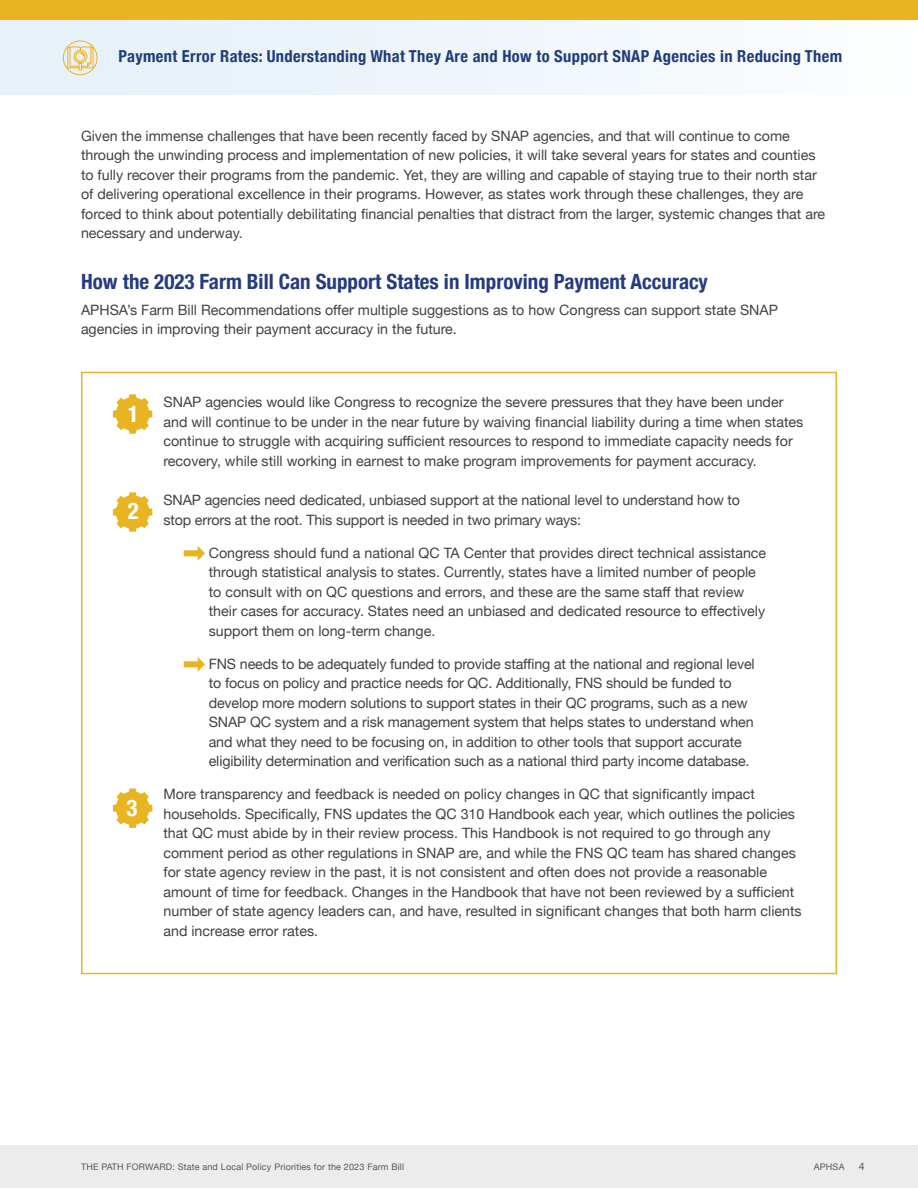
<style>
.page{position:relative;width:918px;height:1188px;background:#fff}
.page>*{position:absolute;margin:0;border:0;box-sizing:border-box;transform-origin:0 0}
.t1{font:700 condensed 23.1px "Helvetica Neue";color:#fff}
.t2{font:700 condensed 21px "Helvetica Neue";color:#253b80}
.t3{font:700 condensed 16.5px "Helvetica Neue";letter-spacing:.02em;color:#1f3d7b}
.t4{font:14.25px/19.5px "Helvetica Neue";color:#414042}
.t5{font:10.5px "Helvetica Neue";color:#54565a}
.t6{font:9px "Helvetica Neue";letter-spacing:.02em;color:#54565a}
</style>
<div class="page">
<svg style="left:184px;top:546px;width:21px;height:15px"></svg>
<svg style="left:184px;top:657px;width:21px;height:15px"></svg>
<svg style="left:113px;top:492px;width:39px;height:40px"></svg>
<svg style="left:113px;top:789px;width:39px;height:39px"></svg>
<svg style="left:113px;top:394px;width:39px;height:40px"></svg>
<div style="left:0;top:19px;width:918px;height:75px;background:linear-gradient(to right,#e4eff7,#fbfdfe)"></div>
<div style="left:0;top:0;width:918px;height:19px;background:#e9b422"></div>
<div style="left:63px;top:40px;width:35px;height:35px;border:1px solid #e9b422;border-radius:50%"></div>
<svg style="left:67px;top:46px;width:27px;height:25px"></svg>
<div style="left:0;top:1146px;width:918px;height:42px;background:#edecec"></div>
<p class="t3" style="left:118px;top:50px;width:725px">Payment Error Rates: Understanding What They Are and How to Support SNAP Agencies in Reducing Them</p>
<p class="t4" style="left:81px;top:127px;width:746px">Given the immense challenges that have been recently faced by SNAP agencies, and that will continue to come through the unwinding process and implementation of new policies, it will take several years for states and counties to fully recover their programs from the pandemic. Yet, they are willing and capable of staying true to their north star of delivering operational excellence in their programs. However, as states work through these challenges, they are forced to think about potentially debilitating financial penalties that distract from the larger, systemic changes that are necessary and underway.</p>
<h2 class="t2" style="left:81px;top:273px;width:628px">How the 2023 Farm Bill Can Support States in Improving Payment Accuracy</h2>
<p class="t4" style="left:81px;top:301px;width:699px">APHSA’s Farm Bill Recommendations offer multiple suggestions as to how Congress can support state SNAP agencies in improving their payment accuracy in the future.</p>
<h1 class="t1" style="left:128px;top:405px;width:13px">1</h1>
<h1 class="t1" style="left:128px;top:503px;width:13px">2</h1>
<h1 class="t1" style="left:126px;top:799px;width:13px">3</h1>
<p class="t4" style="left:164px;top:393px;width:641px">SNAP agencies would like Congress to recognize the severe pressures that they have been under and will continue to be under in the near future by waiving financial liability during a time when states continue to struggle with acquiring sufficient resources to respond to immediate capacity needs for recovery, while still working in earnest to make program improvements for payment accuracy.</p>
<p class="t4" style="left:164px;top:491px;width:578px">SNAP agencies need dedicated, unbiased support at the national level to understand how to stop errors at the root. This support is needed in two primary ways:</p>
<p class="t4" style="left:209px;top:544px;width:559px">Congress should fund a national QC TA Center that provides direct technical assistance through statistical analysis to states. Currently, states have a limited number of people to consult with on QC questions and errors, and these are the same staff that review their cases for accuracy. States need an unbiased and dedicated resource to effectively support them on long-term change.</p>
<p class="t4" style="left:209px;top:655px;width:547px">FNS needs to be adequately funded to provide staffing at the national and regional level to focus on policy and practice needs for QC. Additionally, FNS should be funded to develop more modern solutions to support states in their QC programs, such as a new SNAP QC system and a risk management system that helps states to understand when and what they need to be focusing on, in addition to other tools that support accurate eligibility determination and verification such as a national third party income database.</p>
<p class="t4" style="left:163px;top:785px;width:640px">More transparency and feedback is needed on policy changes in QC that significantly impact households. Specifically, FNS updates the QC 310 Handbook each year, which outlines the policies that QC must abide by in their review process. This Handbook is not required to go through any comment period as other regulations in SNAP are, and while the FNS QC team has shared changes for state agency review in the past, it is not consistent and often does not provide a reasonable amount of time for feedback. Changes in the Handbook that have not been reviewed by a sufficient number of state agency leaders can, and have, resulted in significant changes that both harm clients and increase error rates.</p>
<p class="t6" style="left:81px;top:1163px;width:325px">THE PATH FORWARD: State and Local Policy Priorities for the 2023 Farm Bill</p>
<p class="t6" style="left:814px;top:1163px;width:32px">APHSA</p>
<p class="t5" style="left:859px;top:1159px;width:7px">4</p>
</div>
